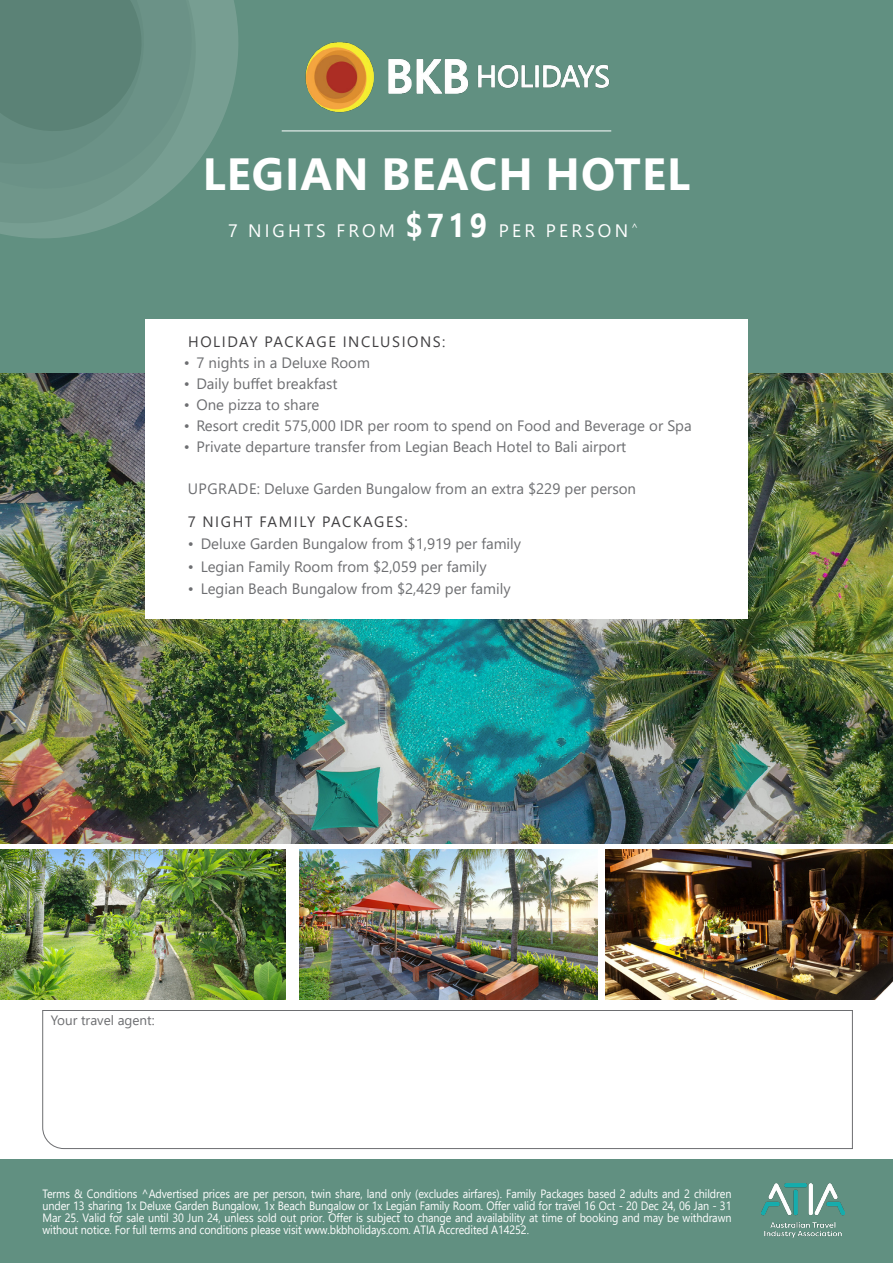
<style>
.page{position:relative;width:893px;height:1263px;background:#fff}
.page>*{position:absolute;margin:0;border:0;box-sizing:border-box;transform-origin:0 0}
.t1{font:700 45px "Segoe UI";letter-spacing:.025em;color:#fff}
.t2{font:18px "Segoe UI";letter-spacing:.175em;color:#fff}
.t3{font:15px "Segoe UI";color:#6d6e71}
.t4{font:15px "Segoe UI";letter-spacing:.105em;color:#414042}
.t5{font:13.5px "Segoe UI";color:#6d6e71}
.t6{font:12px/12px "Segoe UI";letter-spacing:-.01em;color:#fff;text-align:justify;scale:.9 1}
.s1{font-weight:700;font-size:33px}
</style>
<div class="page">
<div style="left:0;top:1159px;width:893px;height:104px;background:#619081"></div>
<img style="left:0;top:373px;width:893px;height:471px">
<svg style="left:42px;top:1010px;width:811px;height:139px"></svg>
<div style="left:0;top:0;width:893px;height:373px;background:#619081"></div>
<svg style="left:220px;top:0;width:18px;height:124px;fill:#779e92"></svg>
<svg style="left:0;top:0;width:220px;height:238px;fill:#6f968a"></svg>
<svg style="left:0;top:0;width:213px;height:210px"></svg>
<img style="left:305px;top:42px;width:305px;height:71px">
<hr style="left:282px;top:131px;width:329px;height:1px;background:#fff">
<div style="left:145px;top:319px;width:603px;height:299px;background:#fff"></div>
<img style="left:762px;top:1183px;width:83px;height:55px">
<img style="left:0;top:849px;width:286px;height:150px">
<img style="left:299px;top:850px;width:298px;height:150px">
<img style="left:606px;top:850px;width:287px;height:150px">
<h1 class="t1" style="left:203px;top:132px;width:489px">LEGIAN BEACH HOTEL</h1>
<h2 class="t2" style="left:228px;top:213px;width:412px">7 NIGHTS FROM <span class="s1">$719</span> PER PERSON<sup>^</sup></h2>
<p class="t4" style="left:188px;top:327px;width:259px">HOLIDAY PACKAGE INCLUSIONS:</p>
<p class="t3" style="left:184px;top:348px;width:188px">• 7 nights in a Deluxe Room</p>
<p class="t3" style="left:184px;top:369px;width:155px">• Daily buffet breakfast</p>
<p class="t3" style="left:184px;top:390px;width:137px">• One pizza to share</p>
<p class="t3" style="left:184px;top:411px;width:510px">• Resort credit 575,000 IDR per room to spend on Food and Beverage or Spa</p>
<p class="t3" style="left:184px;top:432px;width:444px">• Private departure transfer from Legian Beach Hotel to Bali airport</p>
<p class="t3" style="left:188px;top:474px;width:450px">UPGRADE: Deluxe Garden Bungalow from an extra $229 per person</p>
<p class="t4" style="left:188px;top:507px;width:221px">7 NIGHT FAMILY PACKAGES:</p>
<p class="t3" style="left:188px;top:530px;width:335px">• Deluxe Garden Bungalow from $1,919 per family</p>
<p class="t3" style="left:188px;top:552px;width:300px">• Legian Family Room from $2,059 per family</p>
<p class="t3" style="left:188px;top:575px;width:324px">• Legian Beach Bungalow from $2,429 per family</p>
<p class="t5" style="left:51px;top:1007px;width:105px">Your travel agent:</p>
<p class="t6" style="left:43px;top:1187px;width:767px">Terms &amp; Conditions ^Advertised prices are per person, twin share, land only (excludes airfares). Family Packages based 2 adults and 2 children under 13 sharing 1x Deluxe Garden Bungalow, 1x Beach Bungalow or 1x Legian Family Room. Offer valid for travel 16 Oct - 20 Dec 24, 06 Jan - 31<br>Mar 25. Valid for sale until 30 Jun 24, unless sold out prior. Offer is subject to change and availability at time of booking and may be withdrawn without notice. For full terms and conditions please visit www.bkbholidays.com. ATIA Accredited A14252.</p>
</div>
